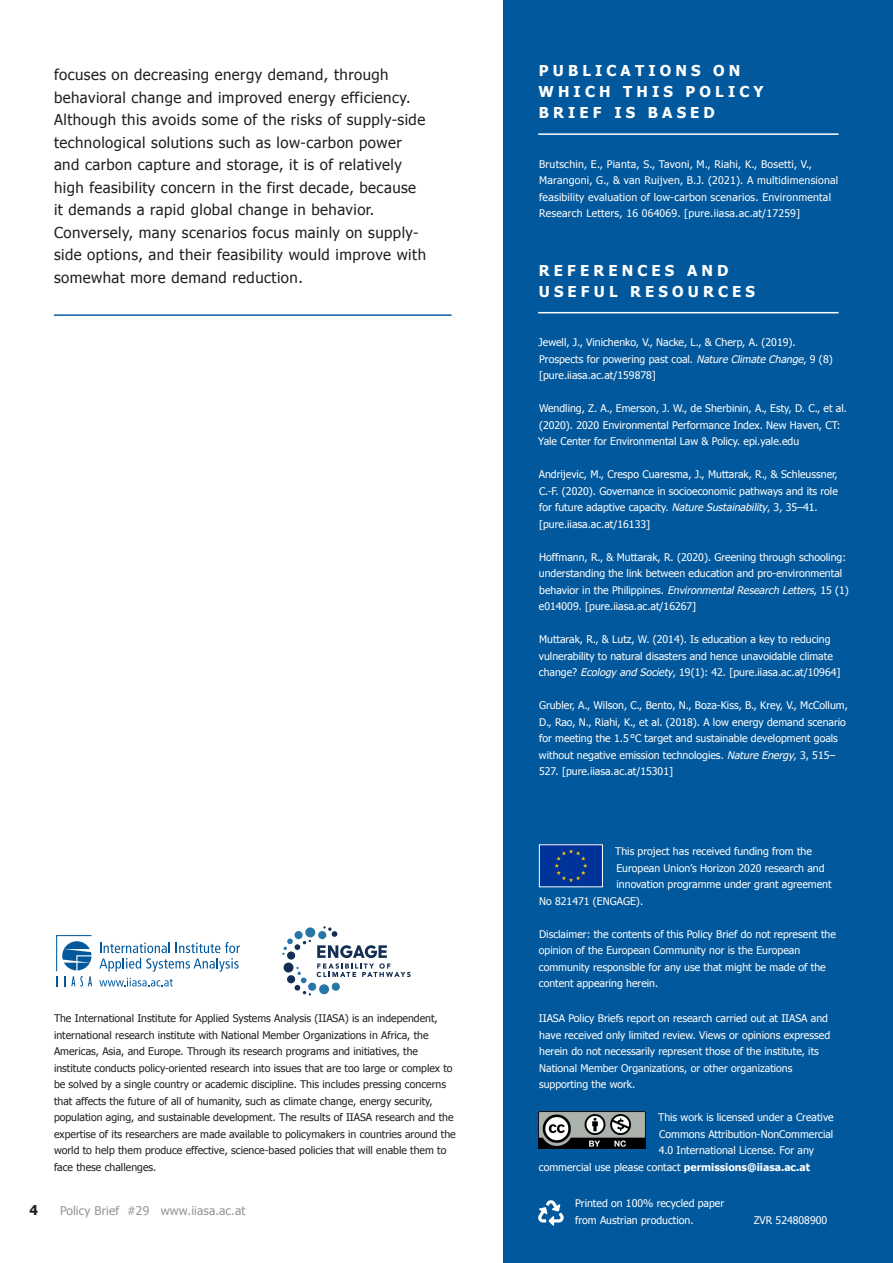
<style>
.page{position:relative;width:893px;height:1263px;background:#fff}
.page>*{position:absolute;margin:0;border:0;box-sizing:border-box;transform-origin:0 0}
.t1{font:15px/22.5px "Tahoma";letter-spacing:.03em;color:#231f20}
.Resources_title{font:700 15px/21px "Tahoma";letter-spacing:.275em;color:#fff}
.t2{font:700 13.5px "Tahoma";color:#231f20}
.t3{font:12px "Tahoma";letter-spacing:.01em;color:#939598}
.About_IIASA_-_White{font:10.5px/16.5px "Tahoma";color:#fff}
.t4{font:10.5px "Tahoma";color:#231f20}
.Body_copy{font:10.5px/16.5px "Tahoma";color:#fff}
.About_IIASA_-_White-2{font:10.5px/16.5px "Tahoma";letter-spacing:.02em;color:#fff}
.s1{font-family:"Tahoma Faux";font-style:italic}
.s2{font-weight:700}
</style>
<div class="page">
<div style="left:504px;top:0;width:389px;height:1263px;background:#01589c"></div>
<svg style="left:99px;top:978px;width:74px;height:8px"></svg>
<svg style="left:99px;top:942px;width:141px;height:30px"></svg>
<svg style="left:56px;top:935px;width:36px;height:51px"></svg>
<img style="left:538px;top:1111px;width:108px;height:38px">
<hr style="left:538px;top:133px;width:300px;height:2px;background:#fff">
<hr style="left:538px;top:312px;width:300px;height:1px;background:#fff">
<svg style="left:538px;top:1200px;width:26px;height:26px"></svg>
<svg style="left:317px;top:945px;width:93px;height:32px"></svg>
<svg style="left:323px;top:926px;width:14px;height:11px"></svg>
<div style="left:294px;top:931px;width:9px;height:8px;background:#2876a8;border-radius:50%"></div>
<div style="left:318px;top:931px;width:8px;height:8px;background:#2876a8;border-radius:50%"></div>
<div style="left:305px;top:927px;width:10px;height:10px;background:#2876a8;border-radius:50%"></div>
<div style="left:287px;top:951px;width:8px;height:9px;background:#142e54;border-radius:50%"></div>
<div style="left:284px;top:962px;width:9px;height:10px;background:#142e54;border-radius:50%"></div>
<div style="left:287px;top:975px;width:8px;height:8px;background:#142e54;border-radius:50%"></div>
<svg style="left:282px;top:938px;width:29px;height:17px"></svg>
<div style="left:319px;top:984px;width:10px;height:10px;background:#2876a8;border-radius:50%"></div>
<div style="left:332px;top:982px;width:8px;height:9px;background:#2876a8;border-radius:50%"></div>
<svg style="left:295px;top:967px;width:16px;height:28px"></svg>
<div style="left:308px;top:982px;width:8px;height:9px;background:#2876a8;border-radius:50%"></div>
<img style="left:541px;top:846px;width:60px;height:39px">
<div style="left:539px;top:844px;width:64px;height:43px;border:1px solid #fff"></div>
<hr style="left:54px;top:314px;width:398px;height:2px;background:#0d5da1">
<p class="t1" style="left:54px;top:63px;width:374px">focuses on decreasing energy demand, through behavioral change and improved energy efficiency.<br>Although this avoids some of the risks of supply-side technological solutions such as low-carbon power and carbon capture and storage, it is of relatively high feasibility concern in the first decade, because it demands a rapid global change in behavior.<br>Conversely, many scenarios focus mainly on supply&shy;side options, and their feasibility would improve with somewhat more demand reduction.</p>
<p class="t4" style="left:54px;top:1011px;width:385px">The International Institute for Applied Systems Analysis (IIASA) is an independent,</p>
<p class="t4" style="left:54px;top:1028px;width:376px">international research institute with National Member Organizations in Africa, the</p>
<p class="t4" style="left:54px;top:1044px;width:366px">Americas, Asia, and Europe. Through its research programs and initiatives, the</p>
<p class="t4" style="left:54px;top:1061px;width:400px">institute conducts policy-oriented research into issues that are too large or complex to</p>
<p class="t4" style="left:54px;top:1077px;width:394px">be solved by a single country or academic discipline. This includes pressing concerns</p>
<p class="t4" style="left:54px;top:1094px;width:380px">that affects the future of all of humanity, such as climate change, energy security,</p>
<p class="t4" style="left:54px;top:1110px;width:401px">population aging, and sustainable development. The results of IIASA research and the</p>
<p class="t4" style="left:54px;top:1127px;width:403px">expertise of its researchers are made available to policymakers in countries around the</p>
<p class="t4" style="left:54px;top:1143px;width:394px">world to help them produce effective, science-based policies that will enable them to</p>
<p class="t4" style="left:54px;top:1160px;width:104px">face these challenges.</p>
<p class="t2" style="left:29px;top:1200px;width:10px">4</p>
<p class="t3" style="left:60px;top:1202px;width:187px">Policy Brief #29 www.iiasa.ac.at</p>
<p class="Resources_title" style="left:538px;top:60px;width:227px">PUBLICATIONS ON<br>WHICH THIS POLICY<br>BRIEF IS BASED</p>
<p class="About_IIASA_-_White-2" style="left:539px;top:155px;width:301px">Brutschin, E., Pianta, S., Tavoni, M., Riahi, K., Bosetti, V., Marangoni, G., &amp; van Ruijven, B.J. (2021). A multidimensional feasibility evaluation of low-carbon scenarios. Environmental Research Letters, 16 064069. [pure.iiasa.ac.at/17259]</p>
<p class="Resources_title" style="left:539px;top:259px;width:218px">REFERENCES AND<br>USEFUL RESOURCES</p>
<p class="About_IIASA_-_White" style="left:538px;top:334px;width:296px">Jewell, J., Vinichenko, V., Nacke, L., &amp; Cherp, A. (2019).<br>Prospects for powering past coal. <span class="s1">Nature Climate Change</span>, 9 (8) [pure.iiasa.ac.at/159878]</p>
<p class="About_IIASA_-_White" style="left:538px;top:400px;width:310px">Wendling, Z. A., Emerson, J. W., de Sherbinin, A., Esty, D. C., et al. (2020). 2020 Environmental Performance Index. New Haven, CT:<br>Yale Center for Environmental Law &amp; Policy. epi.yale.edu</p>
<p class="About_IIASA_-_White" style="left:539px;top:466px;width:301px">Andrijevic, M., Crespo Cuaresma, J., Muttarak, R., &amp; Schleussner, C.-F. (2020). Governance in socioeconomic pathways and its role for future adaptive capacity. <span class="s1">Nature Sustainability</span>, 3, 35–41. [pure.iiasa.ac.at/16133]</p>
<p class="About_IIASA_-_White" style="left:539px;top:548px;width:312px">Hoffmann, R., &amp; Muttarak, R. (2020). Greening through schooling: understanding the link between education and pro-environmental behavior in the Philippines. <span class="s1">Environmental Research Letters</span>, 15 (1) e014009. [pure.iiasa.ac.at/16267]</p>
<p class="About_IIASA_-_White" style="left:539px;top:631px;width:303px">Muttarak, R., &amp; Lutz, W. (2014). Is education a key to reducing vulnerability to natural disasters and hence unavoidable climate change? <span class="s1">Ecology and Society</span>, 19(1): 42. [pure.iiasa.ac.at/10964]</p>
<p class="About_IIASA_-_White" style="left:539px;top:697px;width:310px">Grubler, A., Wilson, C., Bento, N., Boza-Kiss, B., Krey, V., McCollum, D., Rao, N., Riahi, K., et al. (2018). A low energy demand scenario for meeting the 1.5°C target and sustainable development goals without negative emission technologies. <span class="s1">Nature Energy</span>, 3, 515– 527. [pure.iiasa.ac.at/15301]</p>
<p class="Body_copy" style="left:615px;top:843px;width:198px">This project has received funding from the</p>
<p class="Body_copy" style="left:616px;top:859px;width:210px">European Union’s Horizon 2020 research and</p>
<p class="Body_copy" style="left:616px;top:876px;width:217px">innovation programme under grant agreement</p>
<p class="Body_copy" style="left:539px;top:892px;width:105px">No 821471 (ENGAGE).</p>
<p class="Body_copy" style="left:539px;top:925px;width:299px">Disclaimer: the contents of this Policy Brief do not represent the opinion of the European Community nor is the European community responsible for any use that might be made of the content appearing herein.</p>
<p class="About_IIASA_-_White" style="left:539px;top:1009px;width:293px">IIASA Policy Briefs report on research carried out at IIASA and have received only limited review. Views or opinions expressed herein do not necessarily represent those of the institute, its National Member Organizations, or other organizations supporting the work.</p>
<p class="Body_copy" style="left:658px;top:1108px;width:177px">This work is licensed under a Creative</p>
<p class="Body_copy" style="left:659px;top:1125px;width:176px">Commons Attribution-NonCommercial</p>
<p class="Body_copy" style="left:659px;top:1141px;width:157px">4.0 International License. For any</p>
<p class="Body_copy" style="left:539px;top:1158px;width:273px">commercial use please contact <span class="s2">permissions@iiasa.ac.at</span></p>
<p class="Body_copy" style="left:575px;top:1194px;width:151px">Printed on 100% recycled paper from Austrian production.</p>
<p class="Body_copy" style="left:754px;top:1211px;width:75px">ZVR 524808900</p>
</div>
